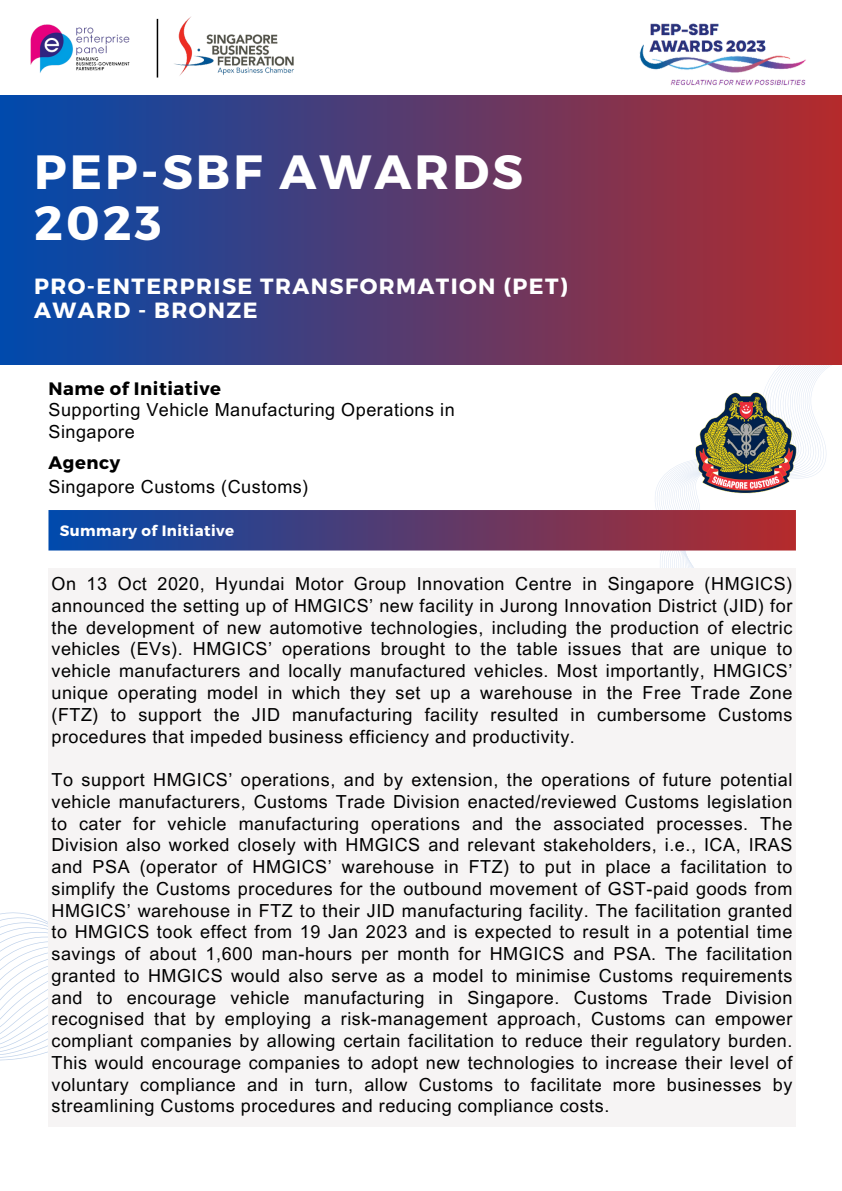
<style>
.page{position:relative;width:842px;height:1191px;background:#fff}
.page>*{position:absolute;margin:0;border:0;box-sizing:border-box;transform-origin:0 0}
.t1{font:700 48px/50.2px "Montserrat";letter-spacing:.065em;color:#fff}
.t2{font:700 22px/23.2px "Montserrat";letter-spacing:.065em;color:#fff}
.t3{font:18px/21.7px "Arial MT Pro";letter-spacing:.03em;color:#000;text-align:justify}
.t4{font:700 18px "Montserrat";letter-spacing:.03em;color:#000}
.t5{font:700 15px "Montserrat";letter-spacing:.03em;color:#fff}
</style>
<div class="page">
<svg style="left:0;top:912px;width:48px;height:148px"></svg>
<svg style="left:560px;top:365px;width:272px;height:203px"></svg>
<div style="left:0;top:96px;width:842px;height:269px;background:linear-gradient(to right,#004aad,#b52a2b)"></div>
<svg style="left:48px;top:510px;width:636px;height:40px;background:#4d3d76"></svg>
<div style="left:48px;top:568px;width:748px;height:558px;background:#f6f4f4"></div>
<img style="left:684px;top:335px;width:123px;height:219px">
<hr style="left:157px;top:19px;width:1px;height:58px;background:#000">
<img style="left:30px;top:24px;width:100px;height:49px">
<img style="left:174px;top:16px;width:120px;height:60px">
<img style="left:625px;top:23px;width:217px;height:142px">
<p class="t1" style="left:34px;top:145px;width:490px">PEP-SBF AWARDS<br>2023</p>
<p class="t2" style="left:34px;top:274px;width:535px">PRO-ENTERPRISE TRANSFORMATION (PET)<br>AWARD - BRONZE</p>
<p class="t4" style="left:48px;top:376px;width:174px">Name of Initiative</p>
<p class="t3" style="left:48px;top:401px;width:408px">Supporting Vehicle Manufacturing Operations in<br>Singapore</p>
<p class="t4" style="left:48px;top:451px;width:73px">Agency</p>
<p class="t3" style="left:48px;top:478px;width:261px">Singapore Customs (Customs)</p>
<p class="t5" style="left:60px;top:520px;width:176px">Summary of Initiative</p>
<p class="t3" style="left:51px;top:575px;width:742px">On 13 Oct 2020, Hyundai Motor Group Innovation Centre in Singapore (HMGICS) announced the setting up of HMGICS’ new facility in Jurong Innovation District (JID) for the development of new automotive technologies, including the production of electric vehicles (EVs). HMGICS’ operations brought to the table issues that are unique to vehicle manufacturers and locally manufactured vehicles. Most importantly, HMGICS’ unique operating model in which they set up a warehouse in the Free Trade Zone (FTZ) to support the JID manufacturing facility resulted in cumbersome Customs procedures that impeded business efficiency and productivity.</p>
<p class="t3" style="left:51px;top:771px;width:742px">To support HMGICS’ operations, and by extension, the operations of future potential vehicle manufacturers, Customs Trade Division enacted/reviewed Customs legislation to cater for vehicle manufacturing operations and the associated processes. The Division also worked closely with HMGICS and relevant stakeholders, i.e., ICA, IRAS and PSA (operator of HMGICS’ warehouse in FTZ) to put in place a facilitation to simplify the Customs procedures for the outbound movement of GST-paid goods from HMGICS’ warehouse in FTZ to their JID manufacturing facility. The facilitation granted to HMGICS took effect from 19 Jan 2023 and is expected to result in a potential time savings of about 1,600 man-hours per month for HMGICS and PSA. The facilitation granted to HMGICS would also serve as a model to minimise Customs requirements and to encourage vehicle manufacturing in Singapore. Customs Trade Division recognised that by employing a risk-management approach, Customs can empower compliant companies by allowing certain facilitation to reduce their regulatory burden.<br>This would encourage companies to adopt new technologies to increase their level of voluntary compliance and in turn, allow Customs to facilitate more businesses by streamlining Customs procedures and reducing compliance costs.</p>
</div>
